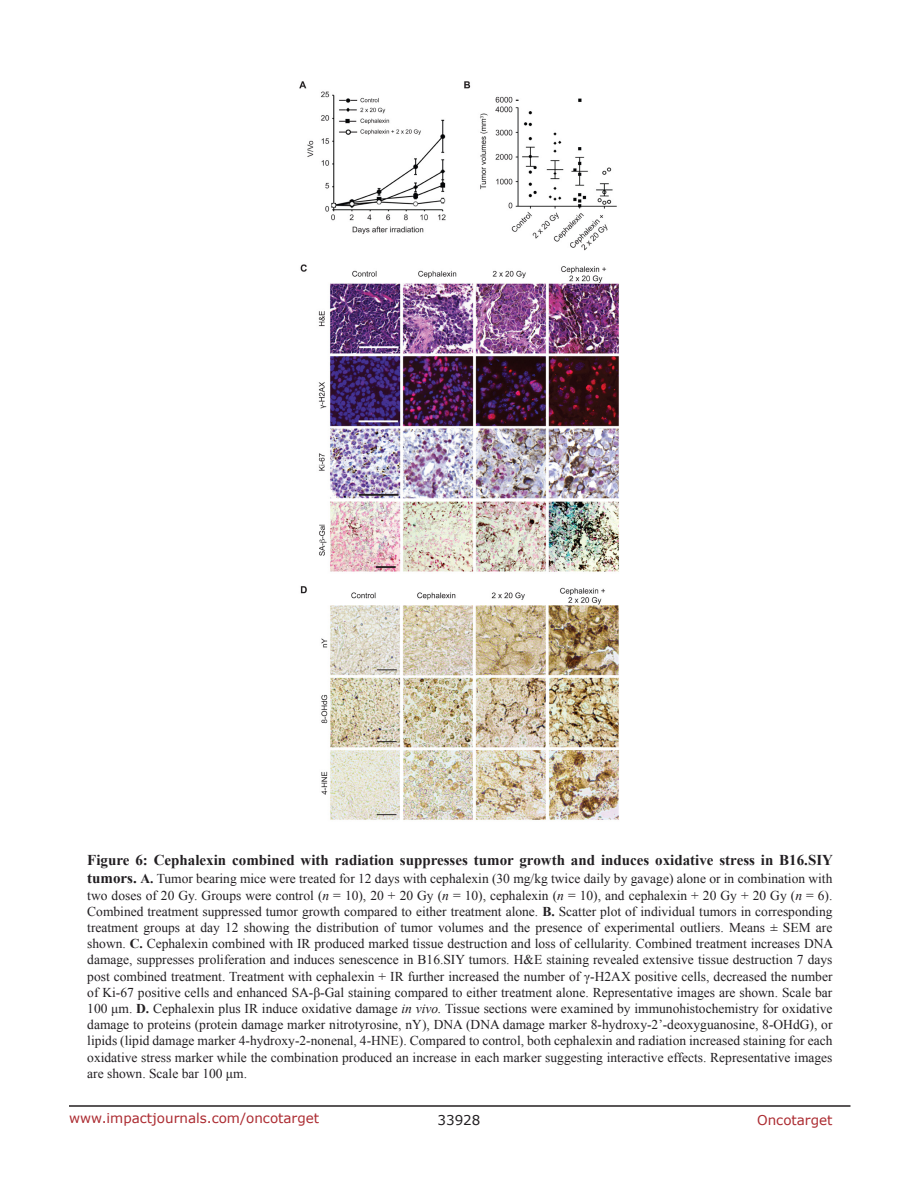
<style>
.page{position:relative;width:918px;height:1188px;background:#fff}
.page>*{position:absolute;margin:0;border:0;box-sizing:border-box;transform-origin:0 0}
.t1{font:700 15px "Times New Roman";color:#221f22}
.t2{font:13.5px/16.2px "Times New Roman";color:#221f22;text-align:justify}
.t3{font:13.5px "Verdana";color:#ac2b31}
.t4{font:13.5px "Verdana";color:#221f22}
.s1{font-weight:700;font-size:15px}
.s2{font-weight:700}
.s3{font-style:italic}
</style>
<div class="page">
<hr style="left:69px;top:1105px;width:781px;height:2px;background:#231f20">
<img style="left:299px;top:81px;width:320px;height:739px">
<p class="t1" style="left:87px;top:850px;width:747px">Figure 6: Cephalexin combined with radiation suppresses tumor growth and induces oxidative stress in B16.SIY</p>
<p class="t2" style="left:87px;top:871px;width:747px"><span class="s1">tumors.</span> <span class="s2">A.</span> Tumor bearing mice were treated for 12 days with cephalexin (30 mg/kg twice daily by gavage) alone or in combination with two doses of 20 Gy. Groups were control (<span class="s3">n</span> = 10), 20 + 20 Gy (<span class="s3">n</span> = 10), cephalexin (<span class="s3">n</span> = 10), and cephalexin + 20 Gy + 20 Gy (<span class="s3">n</span> = 6).<br>Combined treatment suppressed tumor growth compared to either treatment alone. <span class="s2">B.</span> Scatter plot of individual tumors in corresponding treatment groups at day 12 showing the distribution of tumor volumes and the presence of experimental outliers. Means ± SEM are shown. <span class="s2">C.</span> Cephalexin combined with IR produced marked tissue destruction and loss of cellularity. Combined treatment increases DNA damage, suppresses proliferation and induces senescence in B16.SIY tumors. H&amp;E staining revealed extensive tissue destruction 7 days post combined treatment. Treatment with cephalexin + IR further increased the number of γ-H2AX positive cells, decreased the number of Ki-67 positive cells and enhanced SA-β-Gal staining compared to either treatment alone. Representative images are shown. Scale bar 100 μm. <span class="s2">D.</span> Cephalexin plus IR induce oxidative damage <span class="s3">in vivo.</span> Tissue sections were examined by immunohistochemistry for oxidative damage to proteins (protein damage marker nitrotyrosine, nY), DNA (DNA damage marker 8-hydroxy-2’-deoxyguanosine, 8-OHdG), or lipids (lipid damage marker 4-hydroxy-2-nonenal, 4-HNE). Compared to control, both cephalexin and radiation increased staining for each oxidative stress marker while the combination produced an increase in each marker suggesting interactive effects. Representative images are shown. Scale bar 100 μm.</p>
<p class="t3" style="left:69px;top:1109px;width:252px">www.impactjournals.com/oncotarget</p>
<p class="t4" style="left:438px;top:1111px;width:44px">33928</p>
<p class="t3" style="left:757px;top:1111px;width:77px">Oncotarget</p>
</div>
